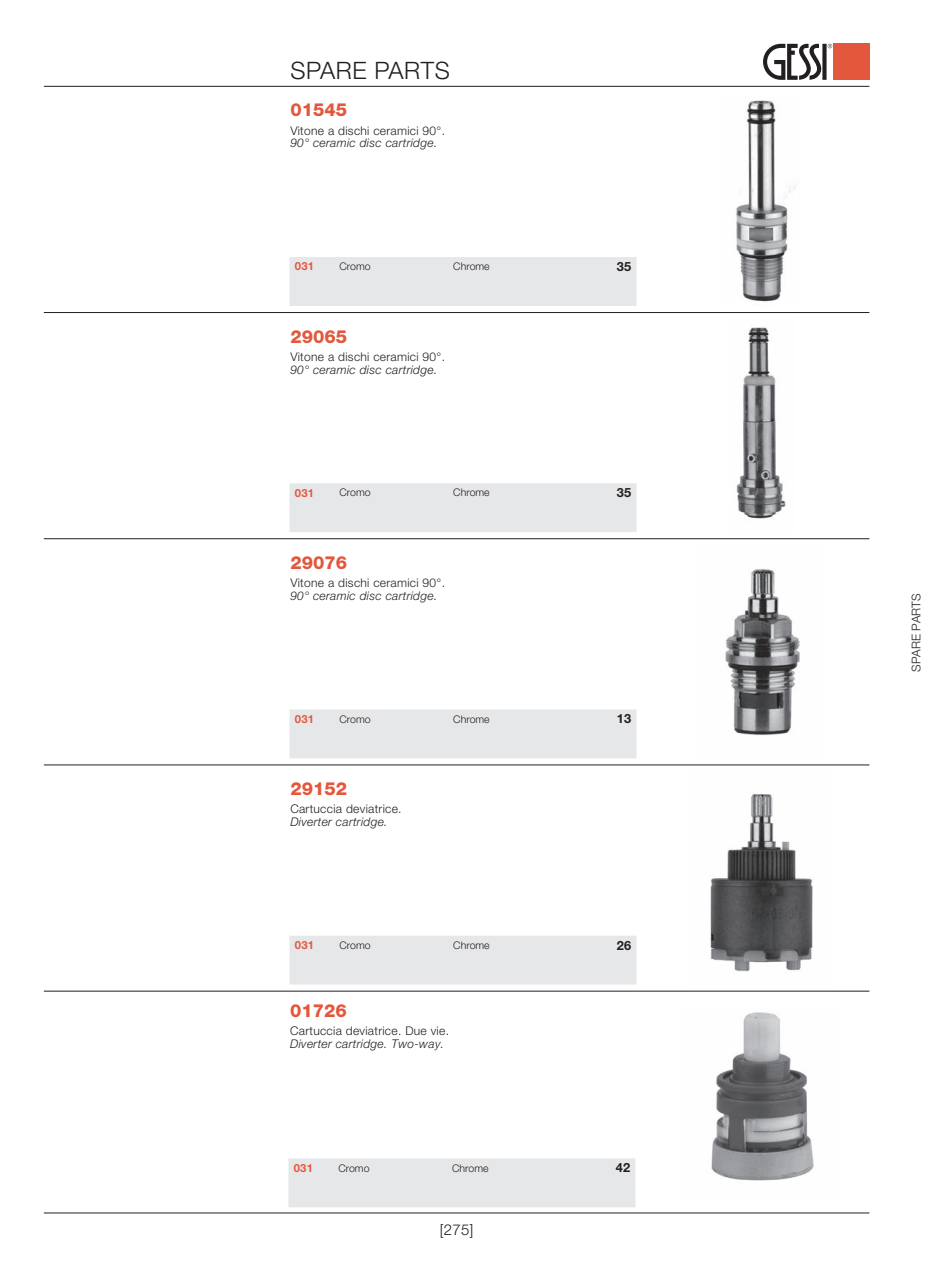
<style>
.page{position:relative;width:935px;height:1264px;background:#fff}
.page>*{position:absolute;margin:0;border:0;box-sizing:border-box;transform-origin:0 0}
.t1{font:300 24px "Helvetica Neue LT Std";letter-spacing:.025em;color:#231f20}
.t2{font:800 18px "Helvetica Neue LT Std";color:#e3583d}
.t3{font:300 15px "Helvetica Neue LT Std";color:#231f20}
.t4{font:700 12.75px "Helvetica Neue LT Std";letter-spacing:.025em;color:#231f20}
.t5{font:300 12px "Helvetica Neue LT Std";letter-spacing:.025em;color:#231f20}
.t6{font:italic 300 12px "Helvetica Neue LT Std";letter-spacing:.025em;color:#231f20}
.t7{font:300 12px "Helvetica Neue LT Std";color:#231f20}
.t8{font:700 11.25px "Helvetica Neue LT Std";letter-spacing:.025em;color:#e3583d}
.t9{font:300 10.5px "Helvetica Neue LT Std";color:#231f20}
</style>
<div class="page">
<hr style="left:44px;top:86px;width:825px;height:1px;background:#231f20">
<div style="left:833px;top:44px;width:36px;height:36px;background:#e3583d"></div>
<svg style="left:763px;top:44px;width:68px;height:36px"></svg>
<img style="left:736px;top:100px;width:59px;height:202px">
<div style="left:290px;top:258px;width:345px;height:47px;background:#e6e7e9"></div>
<div style="left:289px;top:257px;width:347px;height:49px;border:2px solid #e6e7e9"></div>
<hr style="left:44px;top:312px;width:825px;height:1px;background:#231f20">
<img style="left:736px;top:327px;width:50px;height:192px">
<div style="left:290px;top:484px;width:345px;height:47px;background:#e6e7e9"></div>
<div style="left:289px;top:483px;width:347px;height:49px;border:2px solid #e6e7e9"></div>
<hr style="left:44px;top:538px;width:825px;height:1px;background:#231f20">
<img style="left:725px;top:569px;width:75px;height:167px">
<div style="left:290px;top:710px;width:345px;height:48px;background:#e6e7e9"></div>
<div style="left:289px;top:709px;width:347px;height:49px;border:2px solid #e6e7e9"></div>
<hr style="left:44px;top:765px;width:825px;height:1px;background:#231f20">
<img style="left:710px;top:794px;width:103px;height:178px">
<div style="left:290px;top:936px;width:345px;height:48px;background:#e6e7e9"></div>
<div style="left:289px;top:936px;width:347px;height:49px;border:2px solid #e6e7e9"></div>
<hr style="left:44px;top:991px;width:825px;height:1px;background:#231f20">
<img style="left:711px;top:1012px;width:103px;height:169px">
<hr style="left:44px;top:1213px;width:825px;height:1px;background:#231f20">
<div style="left:289px;top:1159px;width:345px;height:48px;background:#e6e7e9"></div>
<div style="left:288px;top:1158px;width:347px;height:49px;border:2px solid #e6e7e9"></div>
<h1 class="t1" style="left:290px;top:56px;width:161px">SPARE PARTS</h1>
<h2 class="t2" style="left:290px;top:99px;width:58px">01545</h2>
<p class="t5" style="left:290px;top:123px;width:156px">Vitone a dischi ceramici 90°.</p>
<p class="t6" style="left:290px;top:136px;width:148px">90° ceramic disc cartridge.</p>
<p class="t8" style="left:295px;top:259px;width:21px">031</p>
<p class="t9" style="left:339px;top:260px;width:33px">Cromo</p>
<p class="t9" style="left:453px;top:260px;width:38px">Chrome</p>
<p class="t4" style="left:616px;top:259px;width:16px">35</p>
<h2 class="t2" style="left:290px;top:325px;width:58px">29065</h2>
<p class="t5" style="left:290px;top:349px;width:156px">Vitone a dischi ceramici 90°.</p>
<p class="t6" style="left:290px;top:362px;width:148px">90° ceramic disc cartridge.</p>
<p class="t8" style="left:295px;top:486px;width:21px">031</p>
<p class="t9" style="left:339px;top:486px;width:33px">Cromo</p>
<p class="t9" style="left:453px;top:486px;width:38px">Chrome</p>
<p class="t4" style="left:616px;top:485px;width:16px">35</p>
<h2 class="t2" style="left:290px;top:552px;width:58px">29076</h2>
<p class="t5" style="left:290px;top:575px;width:156px">Vitone a dischi ceramici 90°.</p>
<p class="t6" style="left:290px;top:588px;width:148px">90° ceramic disc cartridge.</p>
<p class="t8" style="left:295px;top:712px;width:21px">031</p>
<p class="t9" style="left:339px;top:712px;width:33px">Cromo</p>
<p class="t9" style="left:453px;top:712px;width:38px">Chrome</p>
<p class="t4" style="left:616px;top:711px;width:16px">13</p>
<h2 class="t2" style="left:290px;top:778px;width:58px">29152</h2>
<p class="t5" style="left:290px;top:802px;width:113px">Cartuccia deviatrice.</p>
<p class="t6" style="left:290px;top:815px;width:99px">Diverter cartridge.</p>
<p class="t8" style="left:295px;top:938px;width:21px">031</p>
<p class="t9" style="left:339px;top:939px;width:33px">Cromo</p>
<p class="t9" style="left:453px;top:939px;width:38px">Chrome</p>
<p class="t4" style="left:616px;top:937px;width:16px">26</p>
<h2 class="t2" style="left:290px;top:1000px;width:58px">01726</h2>
<p class="t5" style="left:290px;top:1024px;width:160px">Cartuccia deviatrice. Due vie.</p>
<p class="t6" style="left:290px;top:1036px;width:155px">Diverter cartridge. Two-way.</p>
<p class="t8" style="left:293px;top:1161px;width:21px">031</p>
<p class="t9" style="left:338px;top:1161px;width:33px">Cromo</p>
<p class="t9" style="left:452px;top:1161px;width:38px">Chrome</p>
<p class="t4" style="left:615px;top:1160px;width:16px">42</p>
<p class="t3" style="left:439px;top:1220px;width:35px">[275]</p>
<p class="t7" style="left:908px;top:672px;width:80px;rotate:-90deg">SPARE PARTS</p>
</div>
